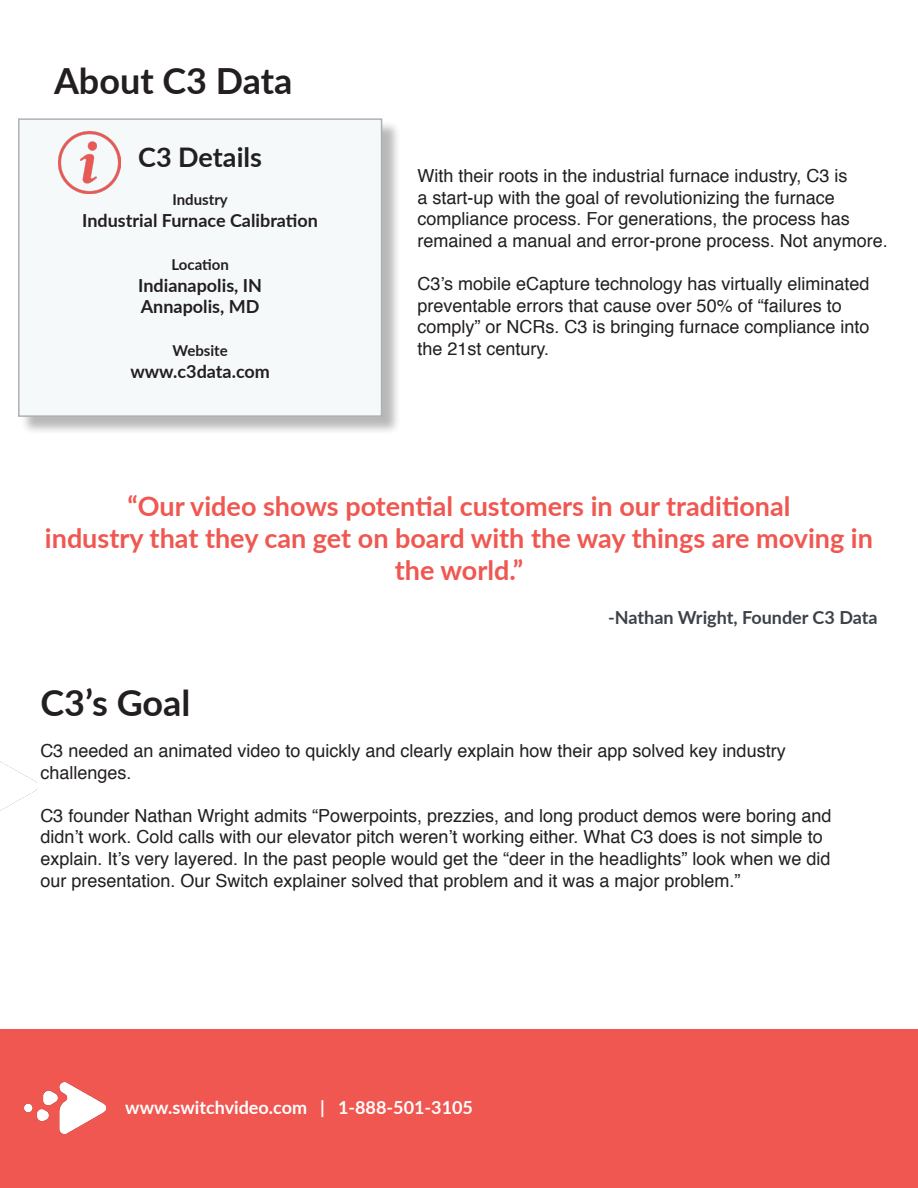
<style>
.page{position:relative;width:918px;height:1188px;background:#fff}
.page>*{position:absolute;margin:0;border:0;box-sizing:border-box;transform-origin:0 0}
.t1{font:700 36px "Lato";color:#231f20}
.t2{font:700 27px/32.4px "Lato";color:#f05751;text-align:center}
.t3{font:700 27px "Lato";color:#231f20}
.t4{font:18px/21.6px "Helvetica";color:#231f20}
.t5{font:700 18px/21.6px "Lato";color:#231f20}
.t6{font:700 18px "Lato";color:#fff}
.t7{font:700 18px "Lato";color:#3c4249}
.t8{font:700 15px "Lato";color:#231f20}
</style>
<div class="page">
<div style="left:20px;top:121px;width:381px;height:314px;background:#231f20;opacity:.75"></div>
<div style="left:18px;top:118px;width:364px;height:299px;background:#f6f9fa"></div>
<div style="left:0;top:1030px;width:918px;height:158px;background:#f05751"></div>
<img style="left:25px;top:1082px;width:80px;height:51px">
<img style="left:0;top:761px;width:37px;height:50px">
<img style="left:58px;top:132px;width:62px;height:62px">
<h1 class="t1" style="left:54px;top:58px;width:240px">About C3 Data</h1>
<h2 class="t3" style="left:138px;top:141px;width:125px">C3 Details</h2>
<p class="t8" style="left:172px;top:190px;width:57px">Industry</p>
<p class="t5" style="left:82px;top:209px;width:237px">Industrial Furnace Calibration</p>
<p class="t8" style="left:171px;top:255px;width:59px">Location</p>
<p class="t5" style="left:138px;top:274px;width:125px">Indianapolis, IN<br>Annapolis, MD</p>
<p class="t8" style="left:173px;top:342px;width:57px">Website</p>
<p class="t5" style="left:130px;top:360px;width:141px">www.c3data.com</p>
<p class="t4" style="left:418px;top:166px;width:472px">With their roots in the industrial furnace industry, C3 is<br>a start-up with the goal of revolutionizing the furnace compliance process. For generations, the process has remained a manual and error-prone process. Not anymore.</p>
<p class="t4" style="left:418px;top:274px;width:454px">C3’s mobile eCapture technology has virtually eliminated preventable errors that cause over 50% of “failures to comply” or NCRs. C3 is bringing furnace compliance into the 21st century.</p>
<h2 class="t2" style="left:45px;top:489px;width:830px">“Our video shows potential customers in our traditional<br>industry that they can get on board with the way things are moving in the world.”</h2>
<p class="t7" style="left:608px;top:606px;width:271px">-Nathan Wright, Founder C3 Data</p>
<h1 class="t1" style="left:40px;top:680px;width:152px">C3’s Goal</h1>
<p class="t4" style="left:40px;top:741px;width:747px">C3 needed an animated video to quickly and clearly explain how their app solved key industry challenges.</p>
<p class="t4" style="left:40px;top:806px;width:793px">C3 founder Nathan Wright admits “Powerpoints, prezzies, and long product demos were boring and didn’t work. Cold calls with our elevator pitch weren’t working either. What C3 does is not simple to explain. It’s very layered. In the past people would get the “deer in the headlights” look when we did our presentation. Our Switch explainer solved that problem and it was a major problem.”</p>
<p class="t6" style="left:125px;top:1096px;width:349px">www.switchvideo.com | 1-888-501-3105</p>
</div>
